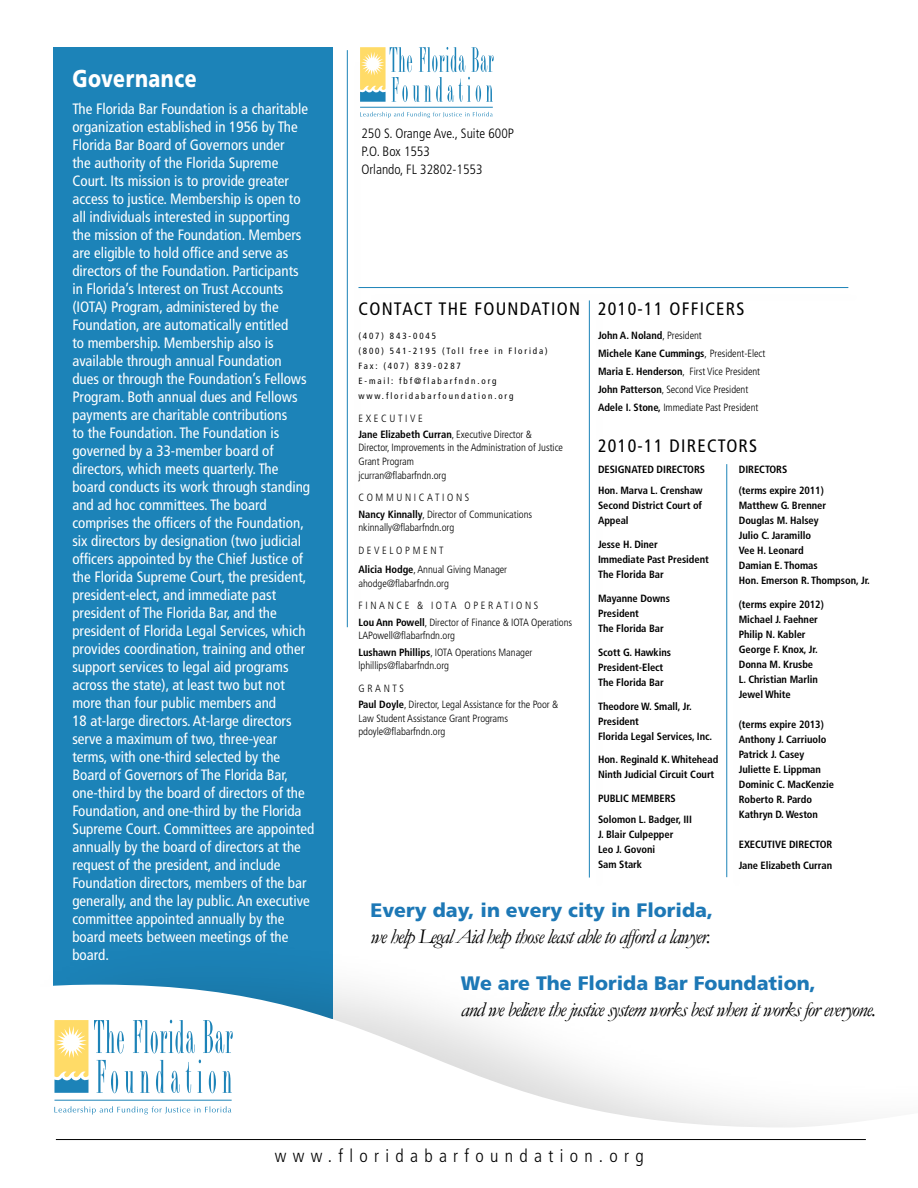
<style>
.page{position:relative;width:918px;height:1188px;background:#fff}
.page>*{position:absolute;margin:0;border:0;box-sizing:border-box;transform-origin:0 0}
.t1{font:900 24.3px "Frutiger LT Std";letter-spacing:.03em;color:#fff;scale:.8 1}
.t2{font:italic 21px "Garamond";letter-spacing:-.05em;color:#000}
.t3{font:900 19.5px "Frutiger LT Std";color:#1d78b6}
.t4{font:condensed 18px "Frutiger LT Std";letter-spacing:.07em;color:#000}
.t5{font:300 condensed 18px "Frutiger LT Std";letter-spacing:.35em;color:#000}
.t6{font:condensed 15px/18px "Frutiger LT Std";color:#fff}
.t7{font:300 condensed 13.5px/18px "Frutiger LT Std";color:#000}
.t8{font:700 condensed 10.5px/15px "Frutiger LT Std";letter-spacing:-.005em;color:#000}
.t9{font:300 condensed 10.5px/13.5px "Frutiger LT Std";letter-spacing:-.005em;color:#000}
.t10{font:300 condensed 10.5px/16.5px "Frutiger LT Std";letter-spacing:.25em;color:#000}
.t11{font:condensed 9px/15px "Frutiger LT Std";letter-spacing:.21em;color:#000}
.s1{font-weight:700}
</style>
<div class="page">
<div style="left:53px;top:47px;width:280px;height:971px;background:#1c83b8"></div>
<div style="left:15px;top:935px;width:903px;height:253px;background:#000;opacity:.15"></div>
<svg style="left:15px;top:985px;width:903px;height:203px"></svg>
<hr style="left:347px;top:50px;width:1px;height:577px;background:#1c83b8">
<hr style="left:360px;top:107px;width:133px;height:1px;background:#1c83b8">
<svg style="left:360px;top:112px;width:133px;height:6px"></svg>
<svg style="left:360px;top:47px;width:134px;height:55px"></svg>
<hr style="left:54px;top:1100px;width:178px;height:1px;background:#1c83b8">
<svg style="left:54px;top:1020px;width:34px;height:73px"></svg>
<svg style="left:54px;top:1106px;width:177px;height:9px"></svg>
<svg style="left:94px;top:1020px;width:30px;height:33px"></svg>
<svg style="left:133px;top:1020px;width:62px;height:33px"></svg>
<svg style="left:203px;top:1020px;width:30px;height:33px"></svg>
<svg style="left:97px;top:1060px;width:21px;height:33px"></svg>
<svg style="left:125px;top:1071px;width:9px;height:22px"></svg>
<svg style="left:140px;top:1071px;width:9px;height:22px"></svg>
<svg style="left:156px;top:1060px;width:9px;height:33px"></svg>
<svg style="left:171px;top:1071px;width:9px;height:22px"></svg>
<svg style="left:186px;top:1062px;width:5px;height:31px"></svg>
<svg style="left:198px;top:1060px;width:4px;height:33px"></svg>
<svg style="left:209px;top:1071px;width:7px;height:22px"></svg>
<svg style="left:223px;top:1071px;width:9px;height:22px"></svg>
<hr style="left:56px;top:1139px;width:810px;height:1px;background:#000">
<hr style="left:727px;top:464px;width:1px;height:413px;background:#1c83b8">
<hr style="left:589px;top:300px;width:1px;height:578px;background:#1c83b8">
<div style="left:363px;top:290px;width:502px;height:16px;background:#fff"></div>
<hr style="left:359px;top:287px;width:489px;height:1px;background:#1c83b8">
<h1 class="t1" style="left:72px;top:64px;width:157px">Governance</h1>
<p class="t6" style="left:72px;top:100px;width:244px">The Florida Bar Foundation is a charitable organization established in 1956 by The Florida Bar Board of Governors under<br>the authority of the Florida Supreme Court. Its mission is to provide greater access to justice. Membership is open to all individuals interested in supporting<br>the mission of the Foundation. Members are eligible to hold office and serve as directors of the Foundation. Participants<br>in Florida’s Interest on Trust Accounts (IOTA) Program, administered by the Foundation, are automatically entitled<br>to membership. Membership also is available through annual Foundation<br>dues or through the Foundation’s Fellows Program. Both annual dues and Fellows payments are charitable contributions<br>to the Foundation. The Foundation is governed by a 33-member board of directors, which meets quarterly. The board conducts its work through standing and ad hoc committees. The board comprises the officers of the Foundation, six directors by designation (two judicial officers appointed by the Chief Justice of the Florida Supreme Court, the president, president-elect, and immediate past president of The Florida Bar, and the president of Florida Legal Services, which provides coordination, training and other support services to legal aid programs across the state), at least two but not more than four public members and<br>18 at-large directors. At-large directors serve a maximum of two, three-year terms, with one-third selected by the Board of Governors of The Florida Bar, one-third by the board of directors of the Foundation, and one-third by the Florida Supreme Court. Committees are appointed annually by the board of directors at the request of the president, and include Foundation directors, members of the bar generally, and the lay public. An executive committee appointed annually by the board meets between meetings of the board.</p>
<p class="t7" style="left:362px;top:124px;width:154px">250 S. Orange Ave., Suite 600P<br>P.O. Box 1553<br>Orlando, FL 32802-1553</p>
<p class="t4" style="left:358px;top:298px;width:223px">CONTACT THE FOUNDATION</p>
<p class="t11" style="left:358px;top:328px;width:191px">(407) 843-0045<br>(800) 541-2195 (Toll free in Florida)<br>Fax: (407) 839-0287<br>E-mail: fbf@flabarfndn.org www.floridabarfoundation.org</p>
<p class="t10" style="left:358px;top:410px;width:175px">EXECUTIVE<br><span class="s1">Jane Elizabeth Curran</span>, Executive Director &amp;</p>
<p class="t9" style="left:358px;top:441px;width:206px">Director, Improvements in the Administration of Justice<br>Grant Program<br>jcurran@flabarfndn.org</p>
<p class="t9" style="left:358px;top:489px;width:175px;line-height:16.5px">COMMUNICATIONS<br><span class="s1">Nancy Kinnally</span>, Director of Communications</p>
<p class="t9" style="left:358px;top:516px;width:97px;line-height:22.5px">nkinnally@flabarfndn.org<br>DEVELOPMENT</p>
<p class="t9" style="left:358px;top:563px;width:150px"><span class="s1">Alicia Hodge</span>, Annual Giving Manager ahodge@flabarfndn.org</p>
<p class="t9" style="left:358px;top:597px;width:215px;line-height:16.5px">FINANCE &amp; IOTA OPERATIONS<br><span class="s1">Lou Ann Powell</span>, Director of Finance &amp; IOTA Operations</p>
<p class="t9" style="left:358px;top:627px;width:175px;line-height:16.5px">LAPowell@flabarfndn.org<br><span class="s1">Lushawn Phillips</span>, IOTA Operations Manager</p>
<p class="t9" style="left:358px;top:654px;width:92px;line-height:22.5px">lphillips@flabarfndn.org<br>GRANTS</p>
<p class="t9" style="left:358px;top:698px;width:201px"><span class="s1">Paul Doyle</span>, Director, Legal Assistance for the Poor &amp;<br>Law Student Assistance Grant Programs pdoyle@flabarfndn.org</p>
<p class="t4" style="left:598px;top:298px;width:148px">2010-11 OFFICERS</p>
<p class="t9" style="left:598px;top:327px;width:169px;line-height:18px"><span class="s1">John A. Noland</span>, President<br><span class="s1">Michele Kane Cummings</span>, President-Elect <span class="s1">Maria E. Henderson</span>, First Vice President <span class="s1">John Patterson</span>, Second Vice President <span class="s1">Adele I. Stone,</span> Immediate Past President</p>
<p class="t4" style="left:598px;top:435px;width:161px">2010-11 DIRECTORS</p>
<p class="t8" style="left:598px;top:459px;width:109px;line-height:21px">DESIGNATED DIRECTORS<br>Hon. Marva L. Crenshaw</p>
<p class="t8" style="left:598px;top:498px;width:106px">Second District Court of<br>Appeal</p>
<p class="t8" style="left:598px;top:537px;width:112px">Jesse H. Diner<br>Immediate Past President<br>The Florida Bar</p>
<p class="t8" style="left:598px;top:591px;width:73px">Mayanne Downs<br>President<br>The Florida Bar</p>
<p class="t8" style="left:598px;top:645px;width:75px">Scott G. Hawkins<br>President-Elect<br>The Florida Bar</p>
<p class="t8" style="left:598px;top:699px;width:116px">Theodore W. Small, Jr.<br>President<br>Florida Legal Services, Inc.</p>
<p class="t8" style="left:598px;top:751px;width:122px">Hon. Reginald K. Whitehead<br>Ninth Judicial Circuit Court</p>
<p class="t8" style="left:598px;top:787px;width:95px;line-height:21px">PUBLIC MEMBERS<br>Solomon L. Badger, III</p>
<p class="t8" style="left:598px;top:826px;width:77px">J. Blair Culpepper<br>Leo J. Govoni<br>Sam Stark</p>
<p class="t8" style="left:739px;top:459px;width:86px;line-height:21px">DIRECTORS<br>(terms expire 2011)</p>
<p class="t8" style="left:739px;top:498px;width:133px">Matthew G. Brenner<br>Douglas M. Halsey<br>Julio C. Jaramillo<br>Vee H. Leonard<br>Damian E. Thomas<br>Hon. Emerson R. Thompson, Jr.</p>
<p class="t8" style="left:739px;top:597px;width:86px">(terms expire 2012)<br>Michael J. Faehner<br>Philip N. Kabler<br>George F. Knox, Jr.<br>Donna M. Krusbe<br>L. Christian Marlin<br>Jewel White</p>
<p class="t8" style="left:739px;top:717px;width:97px">(terms expire 2013)<br>Anthony J. Carriuolo<br>Patrick J. Casey<br>Juliette E. Lippman<br>Dominic C. MacKenzie<br>Roberto R. Pardo<br>Kathryn D. Weston</p>
<p class="t8" style="left:739px;top:834px;width:95px;line-height:21px">EXECUTIVE DIRECTOR<br>Jane Elizabeth Curran</p>
<h3 class="t3" style="left:370px;top:898px;width:344px">Every day, in every city in Florida,</h3>
<h2 class="t2" style="left:371px;top:922px;width:342px">we help Legal Aid help those least able to afford a lawyer.</h2>
<h3 class="t3" style="left:461px;top:972px;width:356px">We are The Florida Bar Foundation,</h3>
<h2 class="t2" style="left:461px;top:995px;width:417px">and we believe the justice system works best when it works for everyone.</h2>
<p class="t5" style="left:275px;top:1146px;width:371px">www.floridabarfoundation.org</p>
</div>
